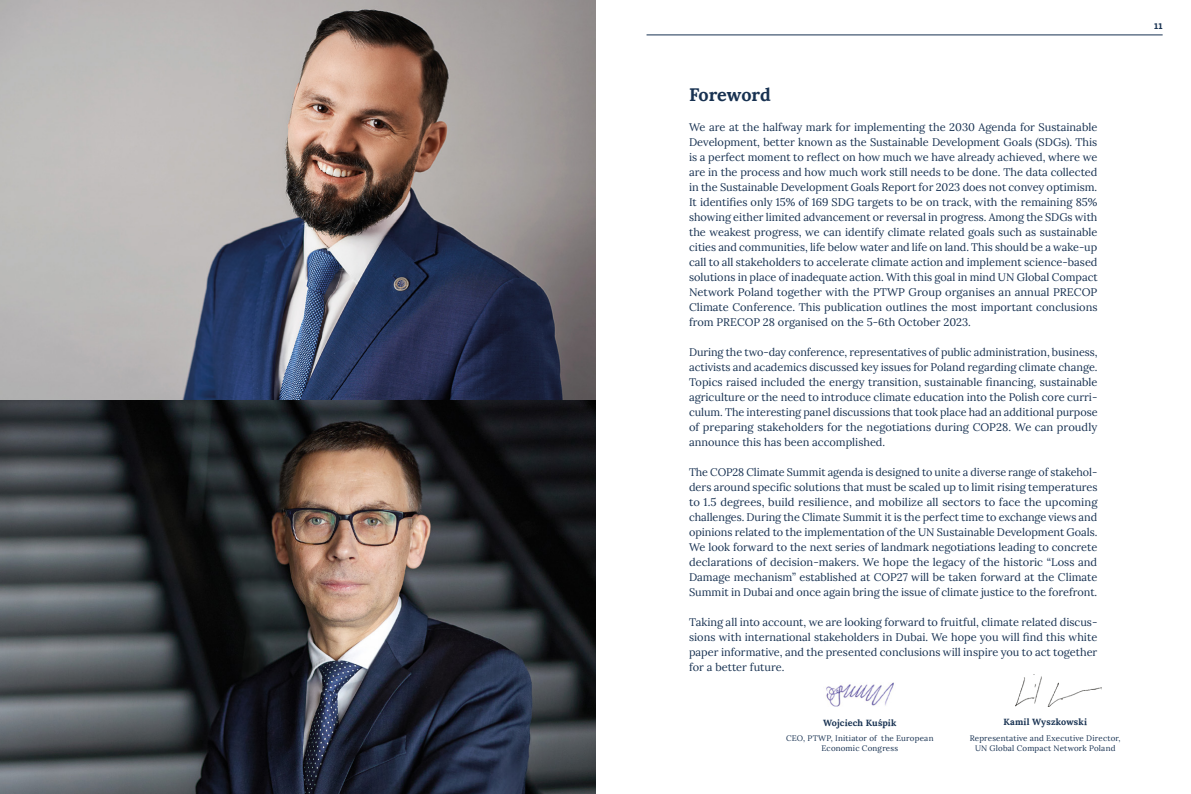
<style>
.page{position:relative;width:1191px;height:794px;background:#fff}
.page>*{position:absolute;margin:0;border:0;box-sizing:border-box;transform-origin:0 0}
.t1{font:700 18px "Lora";letter-spacing:-.01em;color:#173151}
.t2{font:11px/15px "Lora";color:#173151;text-align:justify}
.t3{font:700 9px "Lora";letter-spacing:.02em;color:#173151}
.t4{font:8px/10px "Lora";letter-spacing:.02em;color:#173151;text-align:center}
.t5{font:700 8px "Flama";color:#173151}
</style>
<div class="page">
<hr style="left:646px;top:35px;width:516px;height:1px;background:#173151">
<img style="left:0;top:0;width:595px;height:794px">
<img style="left:1015px;top:676px;width:86px;height:30px">
<img style="left:826px;top:682px;width:68px;height:24px">
<h1 class="t1" style="left:689px;top:79px;width:83px">Foreword</h1>
<p class="t2" style="left:689px;top:119px;width:410px">We are at the halfway mark for implementing the 2030 Agenda for Sustainable Development, better known as the Sustainable Development Goals (SDGs). This is a perfect moment to reflect on how much we have already achieved, where we are in the process and how much work still needs to be done. The data collected in the Sustainable Development Goals Report for 2023 does not convey optimism.<br>It identifies only 15% of 169 SDG targets to be on track, with the remaining 85% showing either limited advancement or reversal in progress. Among the SDGs with the weakest progress, we can identify climate related goals such as sustainable cities and communities, life below water and life on land. This should be a wake-up call to all stakeholders to accelerate climate action and implement science-based solutions in place of inadequate action. With this goal in mind UN Global Compact Network Poland together with the PTWP Group organises an annual PRECOP Climate Conference. This publication outlines the most important conclusions from PRECOP 28 organised on the 5-6th October 2023.</p>
<p class="t2" style="left:689px;top:344px;width:410px">During the two-day conference, representatives of public administration, business, activists and academics discussed key issues for Poland regarding climate change.<br>Topics raised included the energy transition, sustainable financing, sustainable agriculture or the need to introduce climate education into the Polish core curri&shy;culum. The interesting panel discussions that took place had an additional purpose of preparing stakeholders for the negotiations during COP28. We can proudly announce this has been accomplished.</p>
<p class="t2" style="left:689px;top:464px;width:410px">The COP28 Climate Summit agenda is designed to unite a diverse range of stakehol&shy;ders around specific solutions that must be scaled up to limit rising temperatures to 1.5 degrees, build resilience, and mobilize all sectors to face the upcoming challenges. During the Climate Summit it is the perfect time to exchange views and opinions related to the implementation of the UN Sustainable Development Goals.<br>We look forward to the next series of landmark negotiations leading to concrete declarations of decision-makers. We hope the legacy of the historic “Loss and Damage mechanism” established at COP27 will be taken forward at the Climate Summit in Dubai and once again bring the issue of climate justice to the forefront.</p>
<p class="t2" style="left:689px;top:614px;width:410px">Taking all into account, we are looking forward to fruitful, climate related discus&shy;sions with international stakeholders in Dubai. We hope you will find this white paper informative, and the presented conclusions will inspire you to act together for a better future.</p>
<p class="t3" style="left:823px;top:714px;width:75px">Wojciech Kuśpik</p>
<p class="t4" style="left:786px;top:733px;width:149px">CEO, PTWP, Initiator of the European<br>Economic Congress</p>
<p class="t3" style="left:1003px;top:714px;width:85px">Kamil Wyszkowski</p>
<p class="t4" style="left:969px;top:732px;width:152px">Representative and Executive Director,<br>UN Global Compact Network Poland</p>
<p class="t5" style="left:1154px;top:20px;width:10px">11</p>
</div>
